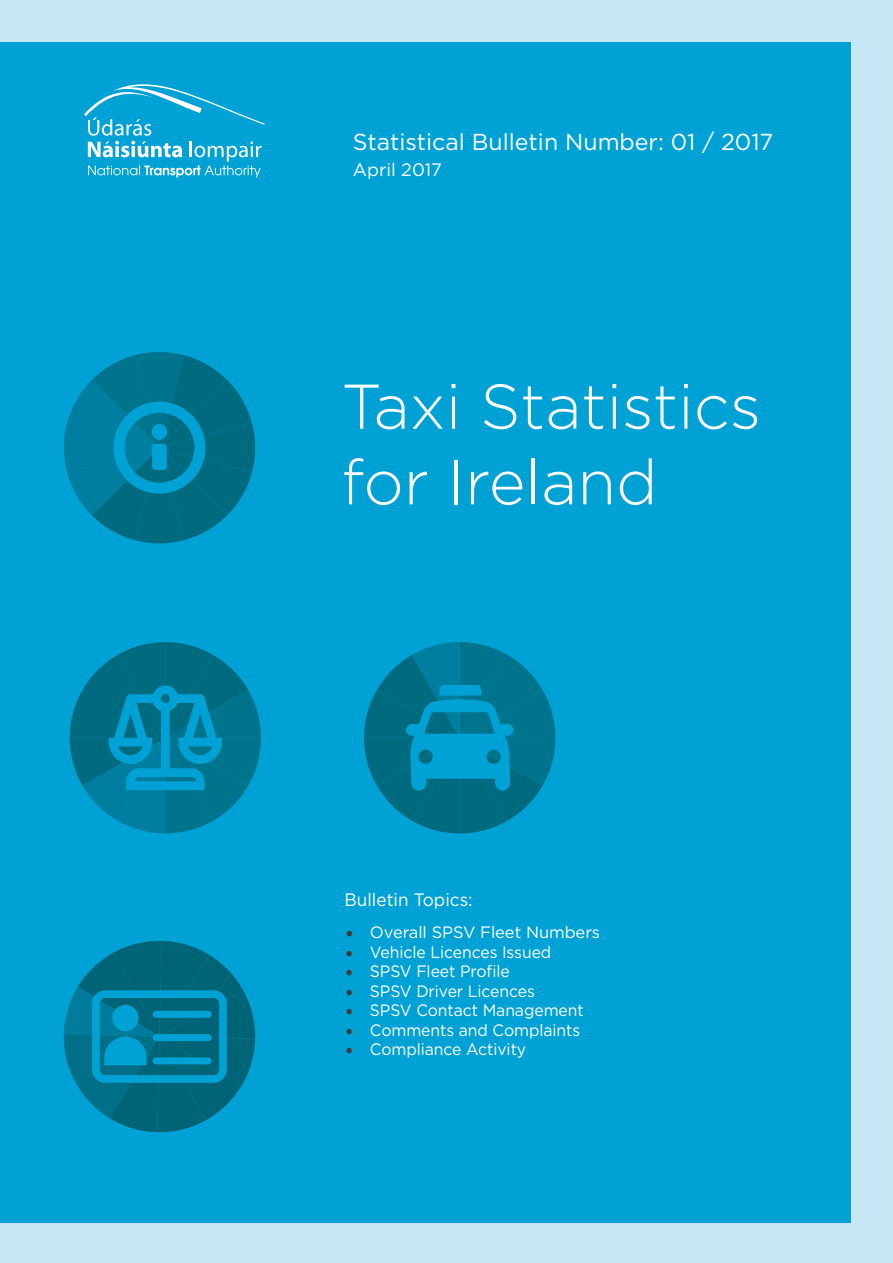
<style>
.page{position:relative;width:893px;height:1263px;background:#c7e7f6}
.page>*{position:absolute;margin:0;border:0;box-sizing:border-box;transform-origin:0 0}
.t1{font:300 63px/75.6px "Gotham";color:#fff}
.t2{font:23.1px "Gotham";color:#fff}
.t3{font:18px "Gotham";color:#fff;scale:.96 1}
.t4{font:18px "Gotham";color:#fff}
.t5{font:16.5px "Gotham";letter-spacing:-.005em;color:#fff;scale:.96 1}
.t6{font:16.5px "Gotham";letter-spacing:-.005em;color:#fff}
.s1{font-size:21px;color:#3c3c3b}
</style>
<div class="page">
<div style="left:0;top:43px;width:850px;height:1179px;background:#00a1d4"></div>
<svg style="left:84px;top:84px;width:181px;height:94px"></svg>
<svg style="left:64px;top:352px;width:191px;height:191px"></svg>
<svg style="left:70px;top:642px;width:191px;height:191px"></svg>
<svg style="left:63px;top:940px;width:192px;height:192px"></svg>
<svg style="left:364px;top:642px;width:191px;height:191px"></svg>
<p class="t2" style="left:353px;top:129px;width:422px">Statistical Bulletin Number: 01 / 2017</p>
<p class="t4" style="left:353px;top:159px;width:91px">April 2017</p>
<p class="t1" style="left:341px;top:368px;width:421px">Taxi Statistics for Ireland</p>
<p class="t3" style="left:344px;top:890px;width:135px">Bulletin Topics:</p>
<p class="t6" style="left:344px;top:923px;width:257px"><span class="s1">•</span> Overall SPSV Fleet Numbers</p>
<p class="t5" style="left:344px;top:943px;width:217px"><span class="s1">•</span> Vehicle Licences Issued</p>
<p class="t5" style="left:344px;top:962px;width:174px"><span class="s1">•</span> SPSV Fleet Profile</p>
<p class="t5" style="left:344px;top:982px;width:200px"><span class="s1">•</span> SPSV Driver Licences</p>
<p class="t5" style="left:344px;top:1001px;width:251px"><span class="s1">•</span> SPSV Contact Management</p>
<p class="t5" style="left:344px;top:1021px;width:247px"><span class="s1">•</span> Comments and Complaints</p>
<p class="t5" style="left:344px;top:1040px;width:191px"><span class="s1">•</span> Compliance Activity</p>
</div>
